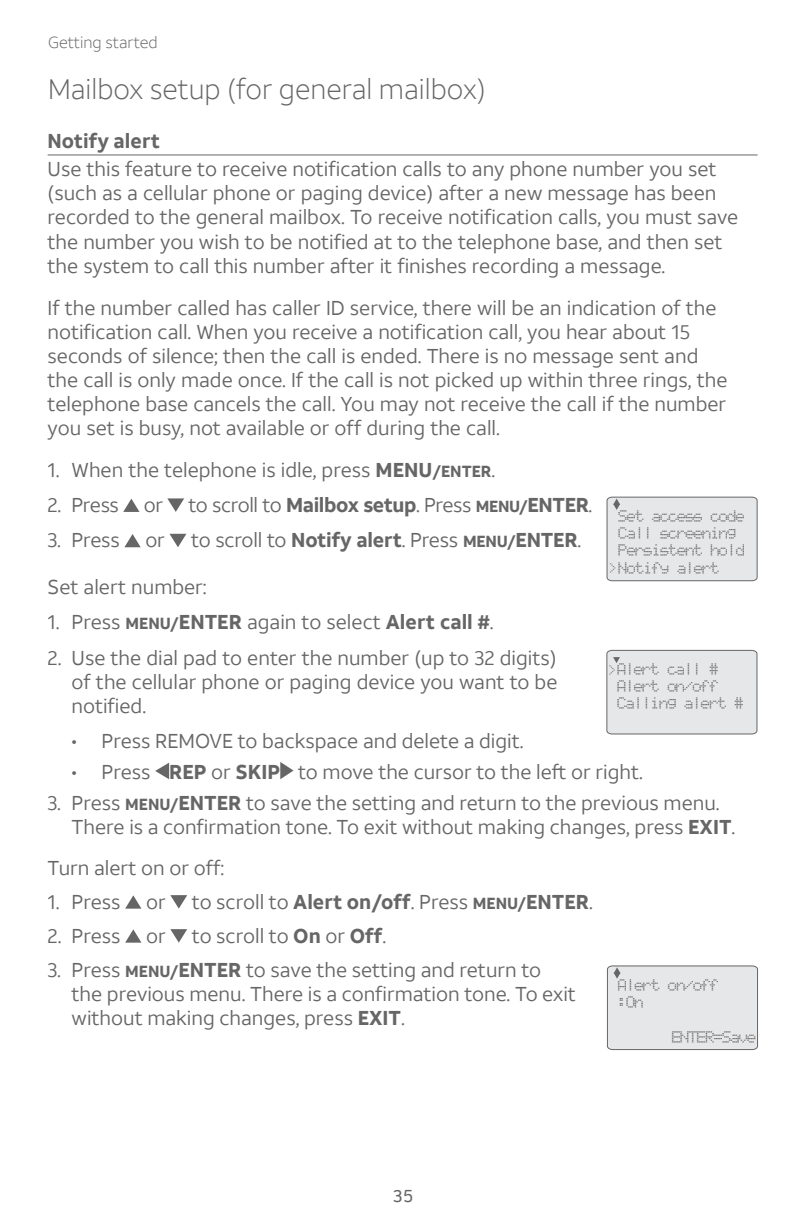
<style>
.page{position:relative;width:794px;height:1225px;background:#fff}
.page>*{position:absolute;margin:0;border:0;box-sizing:border-box;transform-origin:0 0}
._1_1_-_Heading_copy{font:300 28px "ATT Aleck Sans";color:#666}
._2_0_-_Body{font:20px/24px "ATT Aleck Sans";color:#666}
.Numbered_Steps-NEW{font:20px/24px "ATT Aleck Sans";color:#666}
._2_0_-_Body-2{font:20px "ATT Aleck Sans";letter-spacing:-.02em;color:#666}
.Subhead{font:700 20px "ATT Aleck Sans";color:#666}
.t1{font:18px "Clearview ATT";color:#666}
._1_0_-_Section_Marke{font:300 16px "ATT Aleck Sans";color:#666}
.Body_text{font:12px "Dotmat 5 x 7";letter-spacing:-.03em;color:#666}
.Body_text-2{font:10px "Dotmat 5 x 7";color:#666}
.s1{font-weight:700}
.s2{font-weight:700;font-size:16px}
</style>
<div class="page">
<hr style="left:48px;top:154px;width:709px;height:1px;background:#666">
<svg style="left:123px;top:498px;width:16px;height:14px"></svg>
<svg style="left:167px;top:498px;width:17px;height:14px"></svg>
<svg style="left:124px;top:534px;width:17px;height:13px"></svg>
<svg style="left:169px;top:534px;width:17px;height:13px"></svg>
<svg style="left:155px;top:763px;width:14px;height:16px"></svg>
<svg style="left:280px;top:762px;width:13px;height:17px"></svg>
<svg style="left:125px;top:895px;width:16px;height:13px"></svg>
<svg style="left:170px;top:895px;width:17px;height:13px"></svg>
<svg style="left:125px;top:929px;width:16px;height:13px"></svg>
<svg style="left:170px;top:929px;width:17px;height:13px"></svg>
<div style="left:606px;top:649px;width:152px;height:86px;background:#e6e7e9"></div>
<div style="left:607px;top:965px;width:151px;height:85px;background:#e6e7e9"></div>
<div style="left:606px;top:496px;width:152px;height:85px;background:#e6e7e9"></div>
<p class="_1_0_-_Section_Marke" style="left:48px;top:33px;width:111px">Getting started</p>
<p class="_1_1_-_Heading_copy" style="left:48px;top:72px;width:439px">Mailbox setup (for general mailbox)</p>
<p class="Subhead" style="left:48px;top:129px;width:114px">Notify alert</p>
<p class="_2_0_-_Body" style="left:48px;top:157px;width:692px">Use this feature to receive notification calls to any phone number you set (such as a cellular phone or paging device) after a new message has been recorded to the general mailbox. To receive notification calls, you must save the number you wish to be notified at to the telephone base, and then set the system to call this number after it finishes recording a message.</p>
<p class="_2_0_-_Body" style="left:48px;top:295px;width:681px">If the number called has caller ID service, there will be an indication of the notification call. When you receive a notification call, you hear about 15 seconds of silence; then the call is ended. There is no message sent and the call is only made once. If the call is not picked up within three rings, the telephone base cancels the call. You may not receive the call if the number you set is busy, not available or off during the call.</p>
<p class="_2_0_-_Body" style="left:48px;top:457px;width:449px">1. When the telephone is idle, press <span class="s1">MENU</span><span class="s2">/ENTER</span>.</p>
<p class="_2_0_-_Body" style="left:48px;top:493px;width:117px">2. Press or</p>
<p class="_2_0_-_Body-2" style="left:188px;top:493px;width:405px">to scroll to <span class="s1">Mailbox setup</span>. Press <span class="s2">MENU/</span><span class="s1">ENTER</span>.</p>
<p class="_2_0_-_Body" style="left:48px;top:528px;width:74px">3. Press</p>
<p class="_2_0_-_Body" style="left:145px;top:528px;width:21px">or</p>
<p class="_2_0_-_Body" style="left:191px;top:528px;width:392px">to scroll to <span class="s1">Notify alert</span>. Press <span class="s2">MENU/</span><span class="s1">ENTER</span>.</p>
<p class="_2_0_-_Body" style="left:48px;top:575px;width:161px">Set alert number:</p>
<p class="_2_0_-_Body" style="left:48px;top:610px;width:448px">1. Press <span class="s2">MENU/</span><span class="s1">ENTER</span> again to select <span class="s1">Alert call #</span>.</p>
<p class="_2_0_-_Body" style="left:72px;top:645px;width:487px;text-align:justify;text-indent:-24px">2. Use the dial pad to enter the number (up to 32 digits) of the cellular phone or paging device you want to be notified.</p>
<p class="_2_0_-_Body" style="left:72px;top:729px;width:453px">• Press REMOVE to backspace and delete a digit.</p>
<p class="_2_0_-_Body" style="left:72px;top:760px;width:573px">• Press <span class="s1">REP</span> or <span class="s1">SKIP</span> to move the cursor to the left or right.</p>
<p class="Numbered_Steps-NEW" style="left:72px;top:791px;width:665px;text-indent:-24px">3. Press <span class="s2">MENU/</span><span class="s1">ENTER</span> to save the setting and return to the previous menu.<br>There is a confirmation tone. To exit without making changes, press <span class="s1">EXIT</span>.</p>
<p class="Numbered_Steps-NEW" style="left:48px;top:855px;width:178px">Turn alert on or off:</p>
<p class="Numbered_Steps-NEW" style="left:48px;top:889px;width:74px">1. Press</p>
<p class="Numbered_Steps-NEW" style="left:146px;top:889px;width:21px">or</p>
<p class="Numbered_Steps-NEW" style="left:192px;top:889px;width:403px">to scroll to <span class="s1">Alert on/off</span>. Press <span class="s2">MENU/</span><span class="s1">ENTER</span>.</p>
<p class="Numbered_Steps-NEW" style="left:48px;top:923px;width:74px">2. Press</p>
<p class="Numbered_Steps-NEW" style="left:146px;top:923px;width:21px">or</p>
<p class="Numbered_Steps-NEW" style="left:192px;top:923px;width:196px">to scroll to <span class="s1">On</span> or <span class="s1">Off</span>.</p>
<p class="Numbered_Steps-NEW" style="left:72px;top:957px;width:506px;text-indent:-24px">3. Press <span class="s2">MENU/</span><span class="s1">ENTER</span> to save the setting and return to the previous menu. There is a confirmation tone. To exit without making changes, press <span class="s1">EXIT</span>.</p>
<p class="Body_text" style="left:618px;top:508px;width:128px">Set access code</p>
<p class="Body_text" style="left:618px;top:525px;width:119px">Call screening</p>
<p class="Body_text" style="left:618px;top:543px;width:128px">Persistent hold</p>
<p class="Body_text-2" style="left:608px;top:561px;width:9px">&gt;</p>
<p class="Body_text" style="left:618px;top:560px;width:102px">Notify alert</p>
<p class="Body_text" style="left:617px;top:661px;width:102px">Alert call #</p>
<p class="Body_text" style="left:617px;top:678px;width:102px">Alert on/off</p>
<p class="Body_text" style="left:617px;top:696px;width:128px">Calling alert #</p>
<p class="Body_text-2" style="left:607px;top:663px;width:9px">&gt;</p>
<p class="Body_text" style="left:617px;top:977px;width:102px">Alert on/off</p>
<p class="Body_text" style="left:617px;top:994px;width:27px">:On</p>
<p class="Body_text" style="left:672px;top:1029px;width:86px">ENTER=Save</p>
<p class="t1" style="left:392px;top:1186px;width:22px">35</p>
</div>
